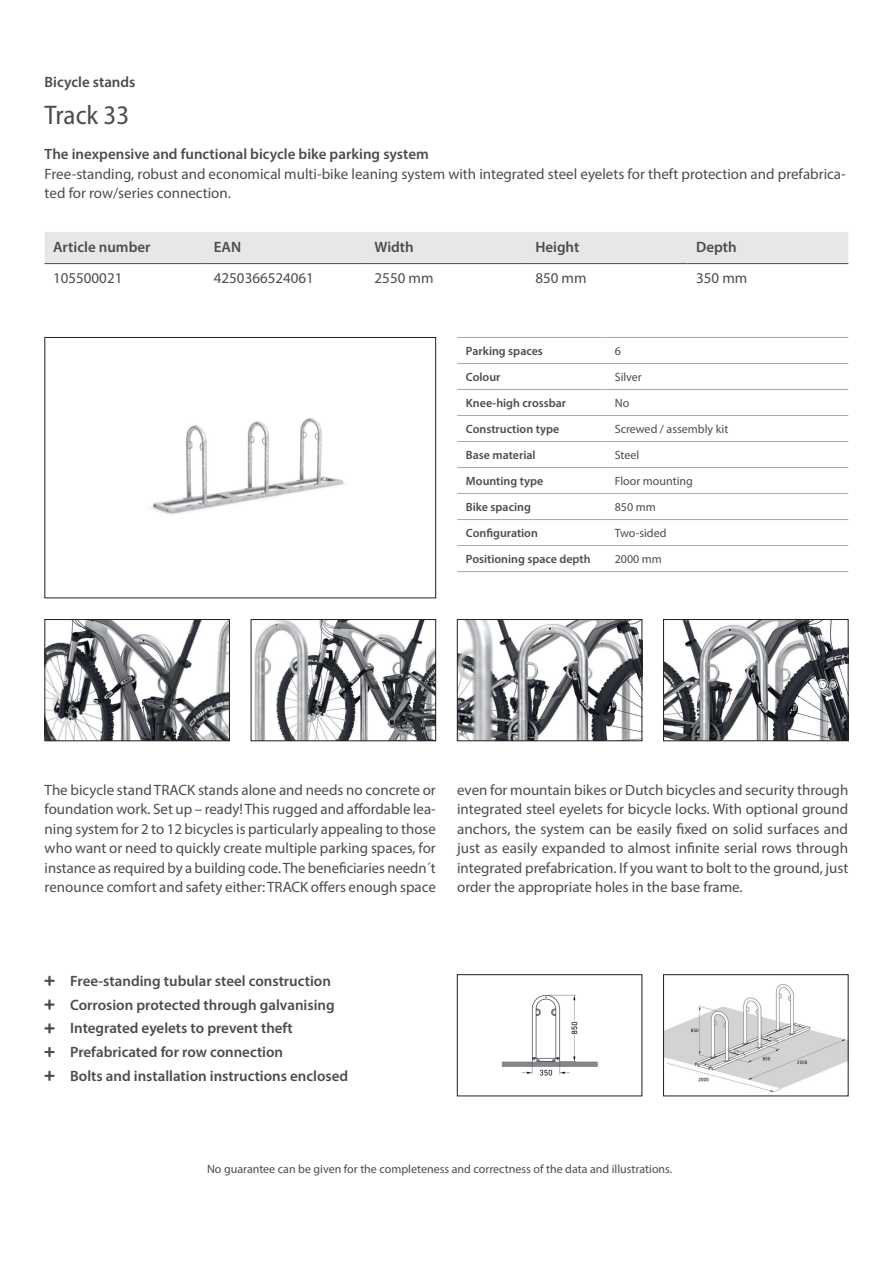
<style>
.page{position:relative;width:893px;height:1263px;background:#fff}
.page>*{position:absolute;margin:0;border:0;box-sizing:border-box;transform-origin:0 0}
.t1{font:semi-condensed 27px "Myriad Pro";color:#4b4c4d}
.t2{font:15px/19.5px "Myriad Pro";color:#4b4c4d;text-align:justify}
.t3{font:600 15px/23.7px "Myriad Pro";color:#4b4c4d}
.t4{font:12px "Myriad Pro";color:#4b4c4d}
.t5{font:600 12px "Myriad Pro";color:#4b4c4d}
</style>
<div class="page">
<img style="left:151px;top:418px;width:194px;height:96px">
<div style="left:45px;top:337px;width:391px;height:261px;border:1px solid #231f20"></div>
<img style="left:47px;top:621px;width:181px;height:118px">
<div style="left:45px;top:619px;width:185px;height:122px;border:1px solid #231f20"></div>
<img style="left:254px;top:621px;width:180px;height:118px">
<div style="left:251px;top:619px;width:185px;height:122px;border:1px solid #231f20"></div>
<img style="left:665px;top:621px;width:181px;height:118px">
<div style="left:663px;top:619px;width:185px;height:122px;border:1px solid #231f20"></div>
<img style="left:459px;top:621px;width:181px;height:118px">
<div style="left:457px;top:619px;width:185px;height:122px;border:1px solid #231f20"></div>
<div style="left:45px;top:232px;width:803px;height:31px;background:#e6e7e9"></div>
<hr style="left:45px;top:263px;width:160px;height:1px;background:#4b4c4d">
<hr style="left:205px;top:263px;width:161px;height:1px;background:#4b4c4d">
<hr style="left:366px;top:263px;width:161px;height:1px;background:#4b4c4d">
<hr style="left:527px;top:263px;width:161px;height:1px;background:#4b4c4d">
<hr style="left:688px;top:263px;width:160px;height:1px;background:#4b4c4d">
<hr style="left:457px;top:337px;width:149px;height:1px;background:#a8a9ad">
<hr style="left:606px;top:337px;width:242px;height:1px;background:#a8a9ad">
<hr style="left:457px;top:363px;width:149px;height:1px;background:#a8a9ad">
<hr style="left:606px;top:363px;width:242px;height:1px;background:#a8a9ad">
<hr style="left:457px;top:389px;width:149px;height:1px;background:#a8a9ad">
<hr style="left:606px;top:389px;width:242px;height:1px;background:#a8a9ad">
<hr style="left:457px;top:415px;width:149px;height:1px;background:#a8a9ad">
<hr style="left:606px;top:415px;width:242px;height:1px;background:#a8a9ad">
<hr style="left:457px;top:441px;width:149px;height:1px;background:#a8a9ad">
<hr style="left:606px;top:441px;width:242px;height:1px;background:#a8a9ad">
<hr style="left:457px;top:467px;width:149px;height:1px;background:#a8a9ad">
<hr style="left:606px;top:467px;width:242px;height:1px;background:#a8a9ad">
<hr style="left:457px;top:493px;width:149px;height:1px;background:#a8a9ad">
<hr style="left:606px;top:493px;width:242px;height:1px;background:#a8a9ad">
<hr style="left:457px;top:519px;width:149px;height:1px;background:#a8a9ad">
<hr style="left:606px;top:519px;width:242px;height:1px;background:#a8a9ad">
<hr style="left:457px;top:545px;width:149px;height:1px;background:#a8a9ad">
<hr style="left:606px;top:545px;width:242px;height:1px;background:#a8a9ad">
<hr style="left:457px;top:571px;width:149px;height:1px;background:#a8a9ad">
<hr style="left:606px;top:571px;width:242px;height:1px;background:#a8a9ad">
<img style="left:665px;top:984px;width:181px;height:109px">
<div style="left:663px;top:974px;width:185px;height:122px;border:1px solid #231f20"></div>
<img style="left:501px;top:994px;width:97px;height:82px">
<div style="left:457px;top:974px;width:185px;height:122px;border:1px solid #231f20"></div>
<p class="t3" style="left:45px;top:70px;width:92px">Bicycle stands</p>
<h1 class="t1" style="left:45px;top:99px;width:86px">Track 33</h1>
<p class="t3" style="left:45px;top:142px;width:386px">The inexpensive and functional bicycle bike parking system</p>
<p class="t2" style="left:45px;top:164px;width:803px">Free-standing, robust and economical multi-bike leaning system with integrated steel eyelets for theft protection and prefabrica&shy;ted for row/series connection.</p>
<p class="t3" style="left:53px;top:234px;width:99px">Article number</p>
<p class="t3" style="left:214px;top:234px;width:29px">EAN</p>
<p class="t3" style="left:375px;top:234px;width:41px">Width</p>
<p class="t3" style="left:535px;top:234px;width:46px">Height</p>
<p class="t3" style="left:696px;top:234px;width:42px">Depth</p>
<p class="t2" style="left:53px;top:268px;width:71px">105500021</p>
<p class="t2" style="left:214px;top:268px;width:102px">4250366524061</p>
<p class="t2" style="left:375px;top:268px;width:60px">2550 mm</p>
<p class="t2" style="left:535px;top:268px;width:53px">850 mm</p>
<p class="t2" style="left:696px;top:268px;width:53px">350 mm</p>
<p class="t5" style="left:466px;top:343px;width:78px">Parking spaces</p>
<p class="t4" style="left:615px;top:344px;width:8px">6</p>
<p class="t5" style="left:466px;top:369px;width:36px">Colour</p>
<p class="t4" style="left:615px;top:370px;width:29px">Silver</p>
<p class="t5" style="left:466px;top:395px;width:102px">Knee-high crossbar</p>
<p class="t4" style="left:615px;top:396px;width:16px">No</p>
<p class="t5" style="left:466px;top:421px;width:95px">Construction type</p>
<p class="t4" style="left:615px;top:422px;width:115px">Screwed / assembly kit</p>
<p class="t5" style="left:466px;top:447px;width:71px">Base material</p>
<p class="t4" style="left:615px;top:448px;width:26px">Steel</p>
<p class="t5" style="left:466px;top:473px;width:79px">Mounting type</p>
<p class="t4" style="left:615px;top:474px;width:80px">Floor mounting</p>
<p class="t5" style="left:466px;top:499px;width:67px">Bike spacing</p>
<p class="t4" style="left:615px;top:500px;width:43px">850 mm</p>
<p class="t5" style="left:466px;top:525px;width:74px">Configuration</p>
<p class="t4" style="left:615px;top:526px;width:53px">Two-sided</p>
<p class="t5" style="left:466px;top:551px;width:126px">Positioning space depth</p>
<p class="t4" style="left:615px;top:552px;width:49px">2000 mm</p>
<p class="t2" style="left:45px;top:780px;width:393px">The bicycle stand TRACK stands alone and needs no concrete or foundation work. Set up – ready! This rugged and affordable lea&shy;ning system for 2 to 12 bicycles is particularly appealing to those who want or need to quickly create multiple parking spaces, for instance as required by a building code. The beneficiaries needn´t renounce comfort and safety either: TRACK offers enough space</p>
<p class="t2" style="left:457px;top:780px;width:393px">even for mountain bikes or Dutch bicycles and security through integrated steel eyelets for bicycle locks. With optional ground anchors, the system can be easily fixed on solid surfaces and just as easily expanded to almost infinite serial rows through integrated prefabrication. If you want to bolt to the ground, just order the appropriate holes in the base frame.</p>
<p class="t3" style="left:70px;top:968px;width:280px">Free-standing tubular steel construction Corrosion protected through galvanising Integrated eyelets to prevent theft Prefabricated for row connection<br>Bolts and installation instructions enclosed</p>
<p class="t4" style="left:207px;top:1161px;width:467px">No guarantee can be given for the completeness and correctness of the data and illustrations.</p>
</div>
